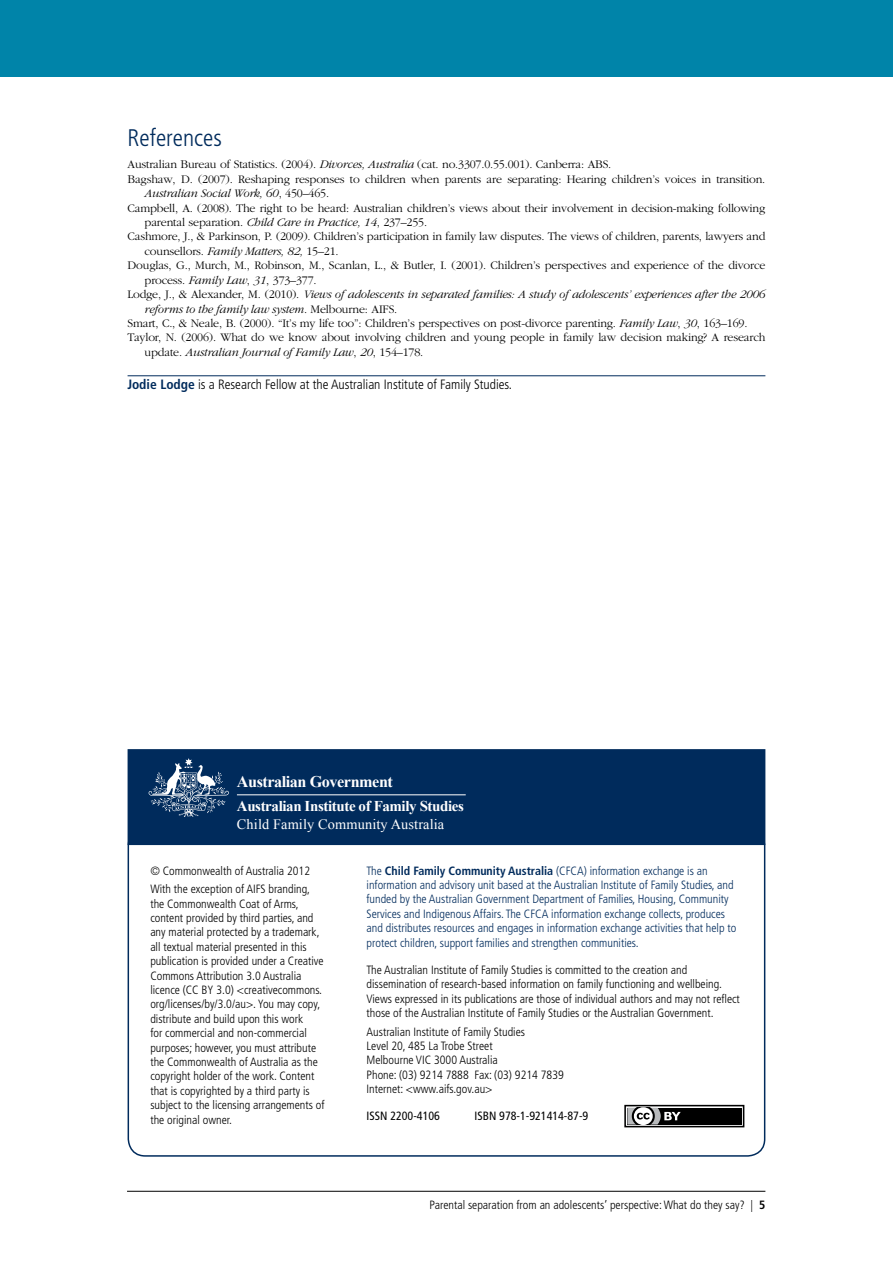
<style>
.page{position:relative;width:893px;height:1263px;background:#fff}
.page>*{position:absolute;margin:0;border:0;box-sizing:border-box;transform-origin:0 0}
.Heading_1{font:300 condensed 24px "Frutiger LT";color:#002b5c}
.t1{font:700 16.2px "Times New Roman";letter-spacing:-.03em;color:#fff}
.t2{font:700 15px "Times New Roman";letter-spacing:-.025em;color:#fff}
.t3{font:14.4px "Times New Roman";letter-spacing:.01em;color:#fff}
.Author_bio{font:300 condensed 13.5px "Frutiger LT";color:#000}
.t4{font:300 condensed 12px/14.4px "Frutiger LT";color:#000}
.References{font:300 12px/14.4px "Garamond";letter-spacing:-.015em;color:#000}
.t5{font:300 condensed 12px/14.4px "Frutiger LT";color:#002b5c}
.References-2{font:italic 300 12px/14.4px "Garamond";letter-spacing:-.015em;color:#000}
.t6{font:condensed 12px "Frutiger LT";color:#000}
.s1{font-style:italic}
.s2{font-style:normal}
.s3{font-weight:700;color:#002b5c}
.s4{font-weight:700}
</style>
<div class="page">
<hr style="left:127px;top:1191px;width:638px;height:1px;background:#000">
<div style="left:0;top:0;width:893px;height:77px;background:#0084a9"></div>
<hr style="left:128px;top:375px;width:637px;height:1px;background:#002b5c">
<div style="left:128px;top:749px;width:637px;height:96px;background:#002b5c;border:2px solid #002b5c"></div>
<svg style="left:148px;top:758px;width:81px;height:59px"></svg>
<hr style="left:237px;top:794px;width:229px;height:1px;background:#fff">
<div style="left:624px;top:1105px;width:120px;height:22px;border:2px solid #000"></div>
<div style="left:627px;top:1108px;width:114px;height:16px;background:#000"></div>
<svg style="left:627px;top:1108px;width:54px;height:16px"></svg>
<h2 class="Heading_1" style="left:128px;top:124px;width:96px">References</h2>
<p class="References" style="left:128px;top:158px;width:485px">Australian Bureau of Statistics. (2004). <span class="s1">Divorces, Australia</span> (cat. no.3307.0.55.001). Canberra: ABS.</p>
<p class="References" style="left:145px;top:172px;width:622px;text-indent:-17px">Bagshaw, D. (2007). Reshaping responses to children when parents are separating: Hearing children’s voices in transition.<br><span class="s1">Australian Social Work, 60</span>, 450–465.</p>
<p class="References" style="left:145px;top:201px;width:622px;text-indent:-17px">Campbell, A. (2008). The right to be heard: Australian children’s views about their involvement in decision-making following parental separation. <span class="s1">Child Care in Practice, 14</span>, 237–255.</p>
<p class="References" style="left:145px;top:230px;width:622px;text-indent:-17px">Cashmore, J., &amp; Parkinson, P. (2009). Children’s participation in family law disputes. The views of children, parents, lawyers and counsellors. <span class="s1">Family Matters, 82,</span> 15–21.</p>
<p class="References" style="left:145px;top:259px;width:622px;text-indent:-17px">Douglas, G., Murch, M., Robinson, M., Scanlan, L., &amp; Butler, I. (2001). Children’s perspectives and experience of the divorce process. <span class="s1">Family Law</span>, <span class="s1">31</span>, 373–377.</p>
<p class="References-2" style="left:145px;top:287px;width:622px;text-indent:-17px"><span class="s2">Lodge, J., &amp; Alexander, M. (2010).</span> Views of adolescents in separated families: A study of adolescents’ experiences after the 2006 reforms to the family law system<span class="s2">. Melbourne: AIFS.</span></p>
<p class="References" style="left:128px;top:316px;width:621px">Smart, C., &amp; Neale, B. (2000). “It’s my life too”: Children’s perspectives on post-divorce parenting. <span class="s1">Family Law</span>, <span class="s1">30</span>, 163–169.</p>
<p class="References" style="left:145px;top:331px;width:622px;text-indent:-17px">Taylor, N. (2006). What do we know about involving children and young people in family law decision making? A research update. <span class="s1">Australian Journal of Family Law</span>, <span class="s1">20</span>, 154–178.</p>
<p class="Author_bio" style="left:128px;top:377px;width:386px"><span class="s3">Jodie Lodge</span> is a Research Fellow at the Australian Institute of Family Studies.</p>
<h2 class="t1" style="left:237px;top:770px;width:158px">Australian Government</h2>
<p class="t2" style="left:237px;top:796px;width:229px">Australian Institute of Family Studies</p>
<p class="t3" style="left:237px;top:814px;width:209px">Child Family Community Australia</p>
<p class="t4" style="left:150px;top:861px;width:161px;line-height:18.6px">© Commonwealth of Australia 2012<br>With the exception of AIFS branding,</p>
<p class="t4" style="left:150px;top:896px;width:176px">the Commonwealth Coat of Arms, content provided by third parties, and any material protected by a trademark, all textual material presented in this publication is provided under a Creative Commons Attribution 3.0 Australia licence (CC BY 3.0) &lt;creativecommons. org/licenses/by/3.0/au&gt;. You may copy, distribute and build upon this work<br>for commercial and non-commercial purposes; however, you must attribute the Commonwealth of Australia as the copyright holder of the work. Content that is copyrighted by a third party is subject to the licensing arrangements of the original owner.</p>
<p class="t5" style="left:367px;top:863px;width:371px">The <span class="s4">Child Family Community Australia</span> (CFCA) information exchange is an information and advisory unit based at the Australian Institute of Family Studies, and funded by the Australian Government Department of Families, Housing, Community Services and Indigenous Affairs. The CFCA information exchange collects, produces and distributes resources and engages in information exchange activities that help to protect children, support families and strengthen communities.</p>
<p class="t4" style="left:367px;top:962px;width:375px">The Australian Institute of Family Studies is committed to the creation and dissemination of research-based information on family functioning and wellbeing.<br>Views expressed in its publications are those of individual authors and may not reflect those of the Australian Institute of Family Studies or the Australian Government.</p>
<p class="t4" style="left:367px;top:1024px;width:199px">Australian Institute of Family Studies<br>Level 20, 485 La Trobe Street<br>Melbourne VIC 3000 Australia<br>Phone: (03) 9214 7888 Fax: (03) 9214 7839<br>Internet: &lt;www.aifs.gov.au&gt;</p>
<p class="t6" style="left:367px;top:1109px;width:75px">ISSN 2200-4106</p>
<p class="t6" style="left:475px;top:1109px;width:115px">ISBN 978-1-921414-87-9</p>
<p class="t4" style="left:430px;top:1198px;width:337px">Parental separation from an adolescents’ perspective: What do they say? | <span class="s4">5</span></p>
</div>
